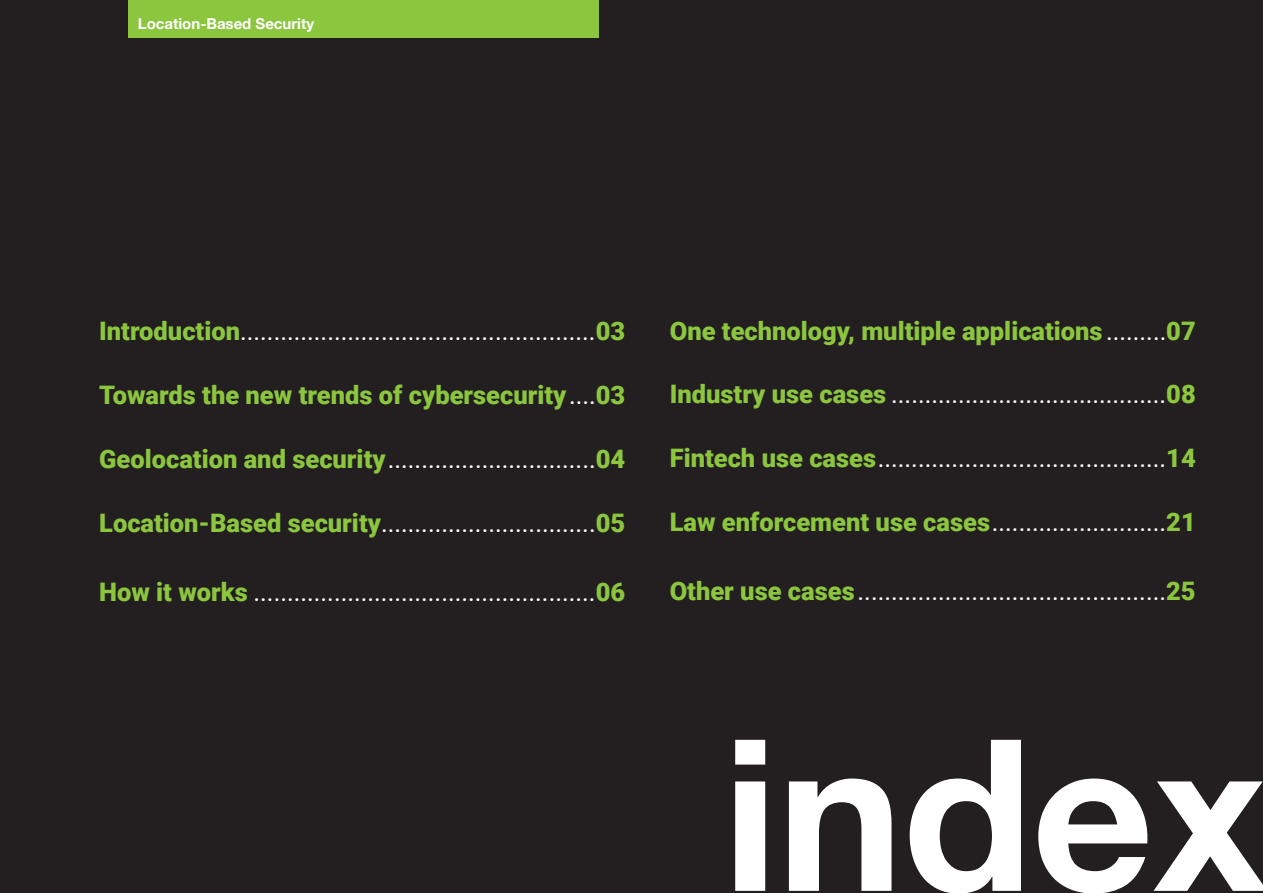
<style>
.page{position:relative;width:1263px;height:893px;background:#231f20}
.page>*{position:absolute;margin:0;border:0;box-sizing:border-box;transform-origin:0 0}
.t1{font:700 211.5px "Helvetica Neue";color:#fff}
.t2{font:25.5px "Roboto";color:#fff}
.t3{font:900 25.5px "Roboto";color:#8bc63e}
.t4{font:700 15px "Helvetica Neue";color:#fff}
.s1{font-weight:900;color:#8bc63e}
.s2{font-weight:400;color:#fff}
</style>
<div class="page">
<div style="left:129px;top:0;width:470px;height:37px;background:#8bc63e"></div>
<p class="t4" style="left:138px;top:12px;width:178px">Location-Based Security</p>
<p class="t2" style="left:99px;top:313px;width:528px"><span class="s1">Introduction</span>.....................................................<span class="s1">03</span></p>
<p class="t3" style="left:99px;top:377px;width:528px">Towards the new trends of cybersecurity<span class="s2">....</span>03</p>
<p class="t2" style="left:99px;top:441px;width:528px"><span class="s1">Geolocation and security</span>...............................<span class="s1">04</span></p>
<p class="t2" style="left:99px;top:505px;width:528px"><span class="s1">Location-Based security</span>................................<span class="s1">05</span></p>
<p class="t2" style="left:99px;top:574px;width:528px"><span class="s1">How it works</span> ...................................................<span class="s1">06</span></p>
<p class="t3" style="left:670px;top:313px;width:528px">One technology, multiple applications <span class="s2">.........</span>07</p>
<p class="t2" style="left:670px;top:376px;width:528px"><span class="s1">Industry use cases</span> .........................................<span class="s1">08</span></p>
<p class="t2" style="left:670px;top:440px;width:528px"><span class="s1">Fintech use cases</span>...........................................<span class="s1">14</span></p>
<p class="t2" style="left:670px;top:504px;width:528px"><span class="s1">Law enforcement use cases</span>..........................<span class="s1">21</span></p>
<p class="t2" style="left:670px;top:573px;width:528px"><span class="s1">Other use cases</span>..............................................<span class="s1">25</span></p>
<h1 class="t1" style="left:723px;top:649px;width:546px">index</h1>
</div>
